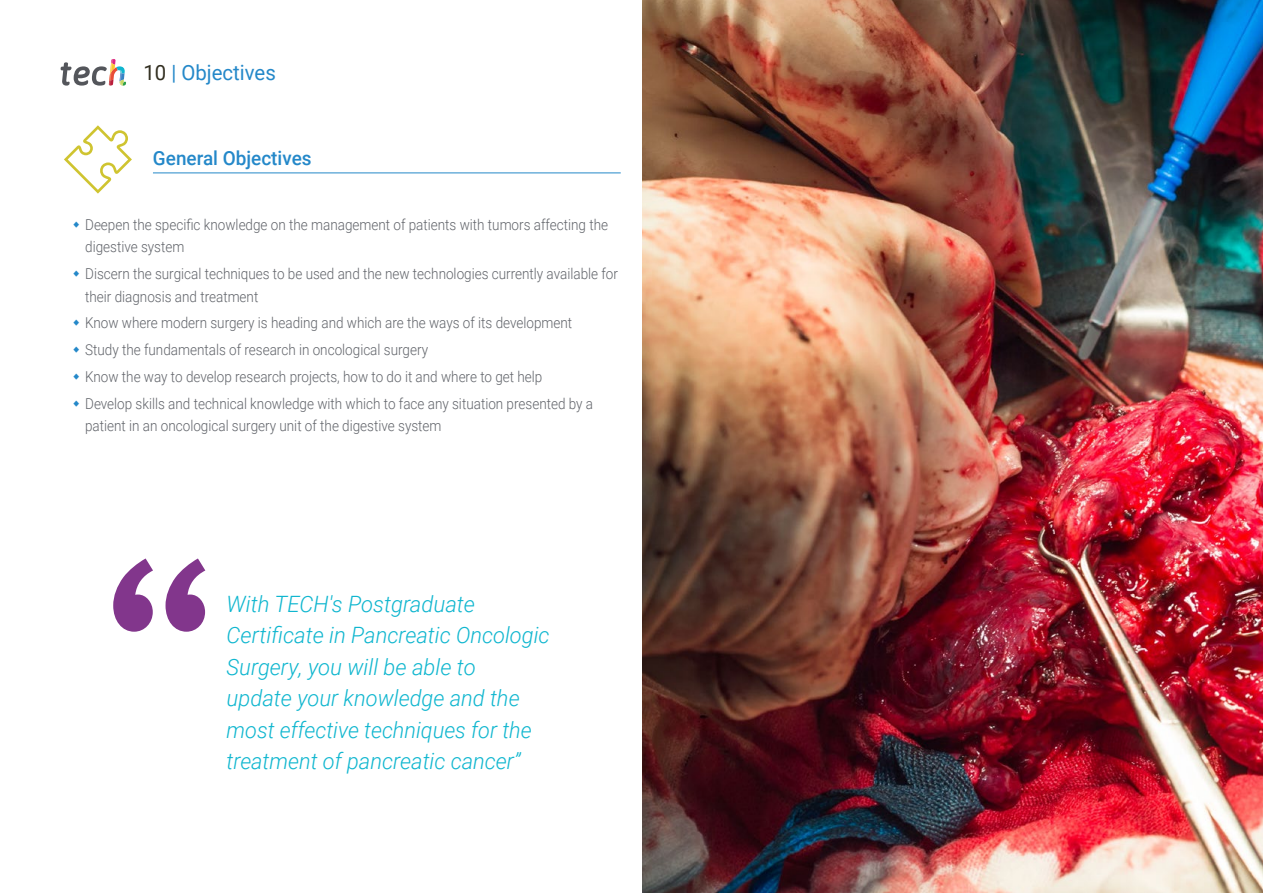
<style>
.page{position:relative;width:1263px;height:893px;background:#fff}
.page>*{position:absolute;margin:0;border:0;box-sizing:border-box;transform-origin:0 0}
.t1{font:italic 300 22.5px/31.5px "Roboto";color:#0fb6cf}
.t2{font:21px "Roboto";color:#2488c9}
.t3{font:500 19.5px "Roboto";color:#2488c9}
.t4{font:300 15px/26.7px "Roboto";color:#61646a;scale:.9 1}
.s1{color:#312e20}
</style>
<div class="page">
<hr style="left:153px;top:173px;width:468px;height:1px;background:#2488c9">
<svg style="left:64px;top:125px;width:68px;height:69px"></svg>
<img style="left:642px;top:0;width:621px;height:893px">
<svg style="left:61px;top:59px;width:65px;height:27px"></svg>
<svg style="left:113px;top:558px;width:92px;height:74px"></svg>
<h2 class="t2" style="left:144px;top:57px;width:134px"><span class="s1">10</span> | Objectives</h2>
<h3 class="t3" style="left:153px;top:144px;width:160px">General Objectives</h3>
<p class="t4" style="left:85px;top:213px;width:582px;line-height:22.5px">Deepen the specific knowledge on the management of patients with tumors affecting the digestive system</p>
<p class="t4" style="left:85px;top:262px;width:593px;line-height:22.5px">Discern the surgical techniques to be used and the new technologies currently available for their diagnosis and treatment</p>
<p class="t4" style="left:85px;top:309px;width:566px">Know where modern surgery is heading and which are the ways of its development Study the fundamentals of research in oncological surgery<br>Know the way to develop research projects, how to do it and where to get help Develop skills and technical knowledge with which to face any situation presented by a</p>
<p class="t4" style="left:85px;top:412px;width:397px">patient in an oncological surgery unit of the digestive system</p>
<h1 class="t1" style="left:227px;top:587px;width:324px">With TECH's Postgraduate<br>Certificate in Pancreatic Oncologic<br>Surgery, you will be able to<br>update your knowledge and the most effective techniques for the treatment of pancreatic cancer”</h1>
</div>
